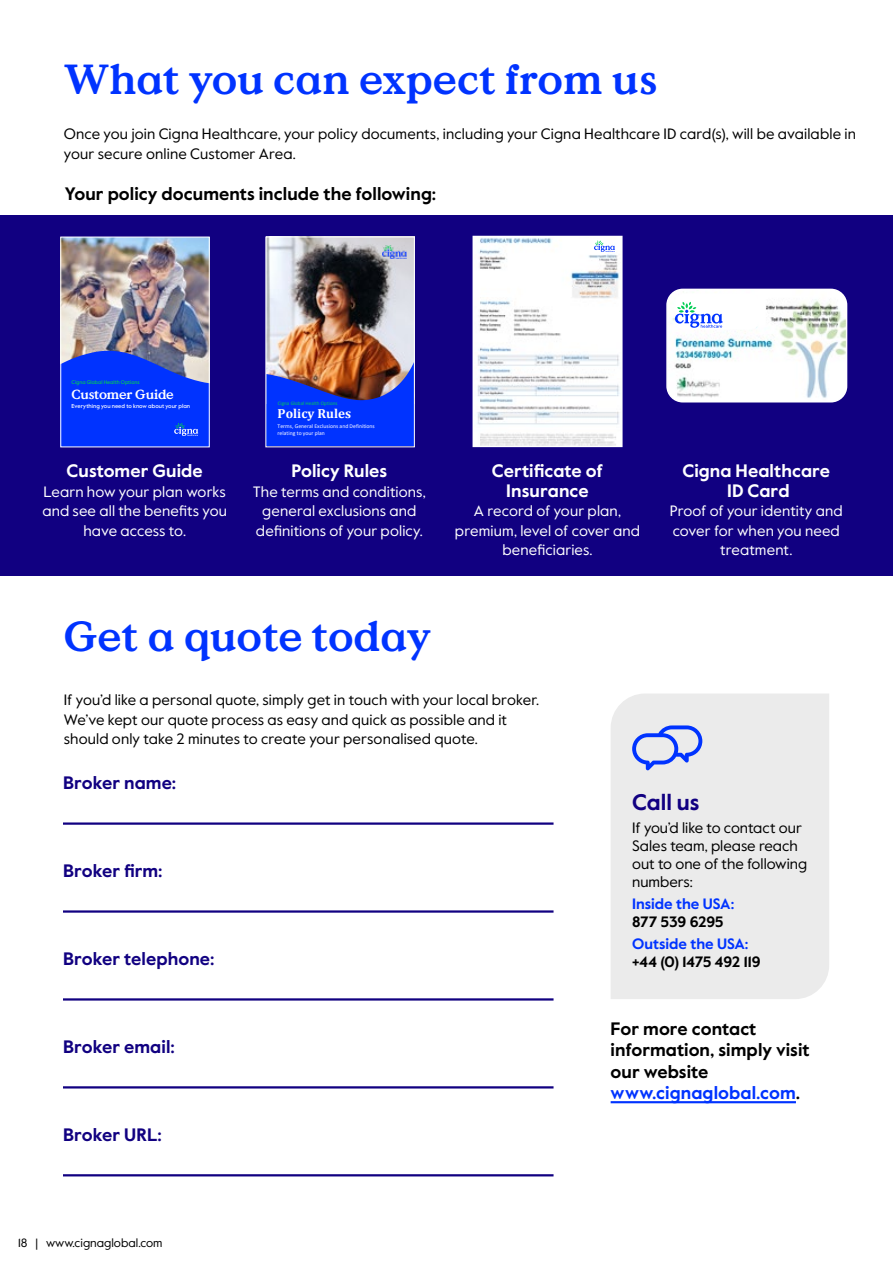
<style>
.page{position:relative;width:893px;height:1263px;background:#fff}
.page>*{position:absolute;margin:0;border:0;box-sizing:border-box;transform-origin:0 0}
.t1{font:700 42px "Value Serif Pro";color:#03f}
.t2{font:700 22.5px "Value Sans Pro";color:#110081}
.t3{font:700 18px/21.6px "Value Sans Pro";letter-spacing:.005em;color:#000}
.t4{font:700 18px/19.5px "Value Sans Pro";letter-spacing:.005em;color:#fff;text-align:center}
.t5{font:700 18px "Value Sans Pro";letter-spacing:.005em;color:#110081}
.t6{font:15px/19.5px "Value Sans Pro";letter-spacing:.005em;color:#000}
.t7{font:15px/19.5px "Value Sans Pro";letter-spacing:.01em;color:#fff;text-align:center}
.t8{font:700 15px "Value Sans Pro";color:#03f}
.t9{font:700 15px "Value Sans Pro";letter-spacing:-.01em;color:#000}
.t10{font:700 13.2px "Value Serif Pro";letter-spacing:-.025em;color:#fff}
.t11{font:700 13.2px "Cambria";color:#fff}
.t12{font:12px "Value Sans Pro";color:#000}
.t13{font:5.7px/7.1px "Calibri";color:#fff}
.t14{font:500 5.7px "Value Sans Pro";color:#fff}
.t15{font:500 5.25px "Value Sans Pro";color:#03cc54}
.t16{font:5.25px "Calibri";color:#03cc53}
.s1{color:#03f}
</style>
<div class="page">
<div style="left:0;top:216px;width:893px;height:360px;background:#110081"></div>
<img style="left:62px;top:239px;width:146px;height:112px">
<svg style="left:62px;top:351px;width:146px;height:94px;background:#1441f4"></svg>
<div style="left:60px;top:237px;width:150px;height:210px;border:1px solid #fff"></div>
<img style="left:267px;top:239px;width:146px;height:123px">
<div style="left:266px;top:405px;width:148px;height:41px;background:#03f"></div>
<img style="left:267px;top:362px;width:146px;height:43px">
<div style="left:276px;top:403px;width:103px;height:37px;background:#03f"></div>
<div style="left:276px;top:399px;width:64px;height:7px;background:#03f"></div>
<img style="left:382px;top:245px;width:24px;height:14px">
<div style="left:265px;top:237px;width:150px;height:210px;border:1px solid #fff"></div>
<img style="left:669px;top:289px;width:177px;height:113px">
<div style="left:666px;top:289px;width:181px;height:113px;border:2px solid #fff;border-radius:16px"></div>
<img style="left:476px;top:239px;width:144px;height:205px">
<div style="left:473px;top:236px;width:150px;height:211px;border:2px solid #fff"></div>
<div style="left:611px;top:694px;width:218px;height:305px;background:#ebebeb"></div>
<svg style="left:632px;top:725px;width:70px;height:45px;background:#aebbf0"></svg>
<hr style="left:611px;top:1101px;width:185px;height:2px;background:#03f">
<hr style="left:63px;top:822px;width:491px;height:3px;background:#110081">
<hr style="left:63px;top:998px;width:491px;height:2px;background:#110081">
<hr style="left:63px;top:910px;width:491px;height:3px;background:#110081">
<hr style="left:63px;top:1086px;width:491px;height:2px;background:#110081">
<hr style="left:63px;top:1174px;width:491px;height:2px;background:#110081">
<div style="left:675px;top:294px;width:84px;height:35px;background:#fff;border-radius:9px"></div>
<div style="left:675px;top:293px;width:84px;height:37px;border:1px solid #fff;border-radius:9px"></div>
<svg style="left:675px;top:302px;width:48px;height:26px"></svg>
<div style="left:565px;top:239px;width:46px;height:16px;background:#fff;border-radius:8px"></div>
<div style="left:564px;top:238px;width:47px;height:17px;border:1px solid #fff;border-radius:8px"></div>
<svg style="left:594px;top:241px;width:21px;height:11px"></svg>
<h1 class="t1" style="left:64px;top:54px;width:595px">What you can expect from us</h1>
<p class="t6" style="left:64px;top:124px;width:794px">Once you join Cigna Healthcare, your policy documents, including your Cigna Healthcare ID card(s), will be available in your secure online Customer Area.</p>
<p class="t3" style="left:65px;top:184px;width:373px">Your policy documents include the following:</p>
<p class="t15" style="left:72px;top:379px;width:70px">Cigna Global Health Options</p>
<p class="t10" style="left:72px;top:386px;width:104px">Customer Guide</p>
<p class="t14" style="left:72px;top:403px;width:120px">Everything you need to know about your plan</p>
<p class="t4" style="left:67px;top:462px;width:138px">Customer Guide</p>
<p class="t7" style="left:42px;top:482px;width:186px">Learn how your plan works and see all the benefits you have access to.</p>
<p class="t16" style="left:278px;top:399px;width:61px">Cigna Global Health Options</p>
<p class="t11" style="left:278px;top:404px;width:75px">Policy Rules</p>
<p class="t13" style="left:278px;top:422px;width:99px">Terms, General Exclusions and Definitions relating to your plan</p>
<p class="t4" style="left:292px;top:462px;width:97px">Policy Rules</p>
<p class="t7" style="left:253px;top:482px;width:174px">The terms and conditions, general exclusions and definitions of your policy.</p>
<p class="t4" style="left:492px;top:462px;width:113px">Certificate of<br>Insurance</p>
<p class="t7" style="left:455px;top:502px;width:187px">A record of your plan, premium, level of cover and beneficiaries.</p>
<h1 class="t1" style="left:64px;top:611px;width:369px">Get a quote today</h1>
<p class="t6" style="left:64px;top:690px;width:477px">If you’d like a personal quote, simply get in touch with your local broker.<br>We’ve kept our quote process as easy and quick as possible and it should only take 2 minutes to create your personalised quote.</p>
<p class="t5" style="left:63px;top:772px;width:115px">Broker name:</p>
<p class="t4" style="left:682px;top:462px;width:149px">Cigna Healthcare<br>ID Card</p>
<p class="t7" style="left:670px;top:502px;width:174px">Proof of your identity and cover for when you need treatment.</p>
<p class="t5" style="left:63px;top:860px;width:101px">Broker firm:</p>
<p class="t5" style="left:63px;top:948px;width:153px">Broker telephone:</p>
<p class="t5" style="left:63px;top:1036px;width:113px">Broker email:</p>
<p class="t5" style="left:63px;top:1123px;width:100px">Broker URL:</p>
<p class="t12" style="left:18px;top:1235px;width:146px">18 | www.cignaglobal.com</p>
<h2 class="t2" style="left:632px;top:789px;width:69px">Call us</h2>
<p class="t6" style="left:632px;top:819px;width:176px;line-height:18px">If you’d like to contact our<br>Sales team, please reach out to one of the following numbers:</p>
<p class="t8" style="left:632px;top:895px;width:104px">Inside the USA:</p>
<p class="t9" style="left:632px;top:913px;width:93px">877 539 6295</p>
<p class="t8" style="left:632px;top:935px;width:118px">Outside the USA:</p>
<p class="t9" style="left:632px;top:953px;width:130px">+44 (0) 1475 492 119</p>
<p class="t3" style="left:611px;top:1018px;width:200px">For more contact information, simply visit our website <span class="s1">www.cignaglobal.com</span>.</p>
</div>
